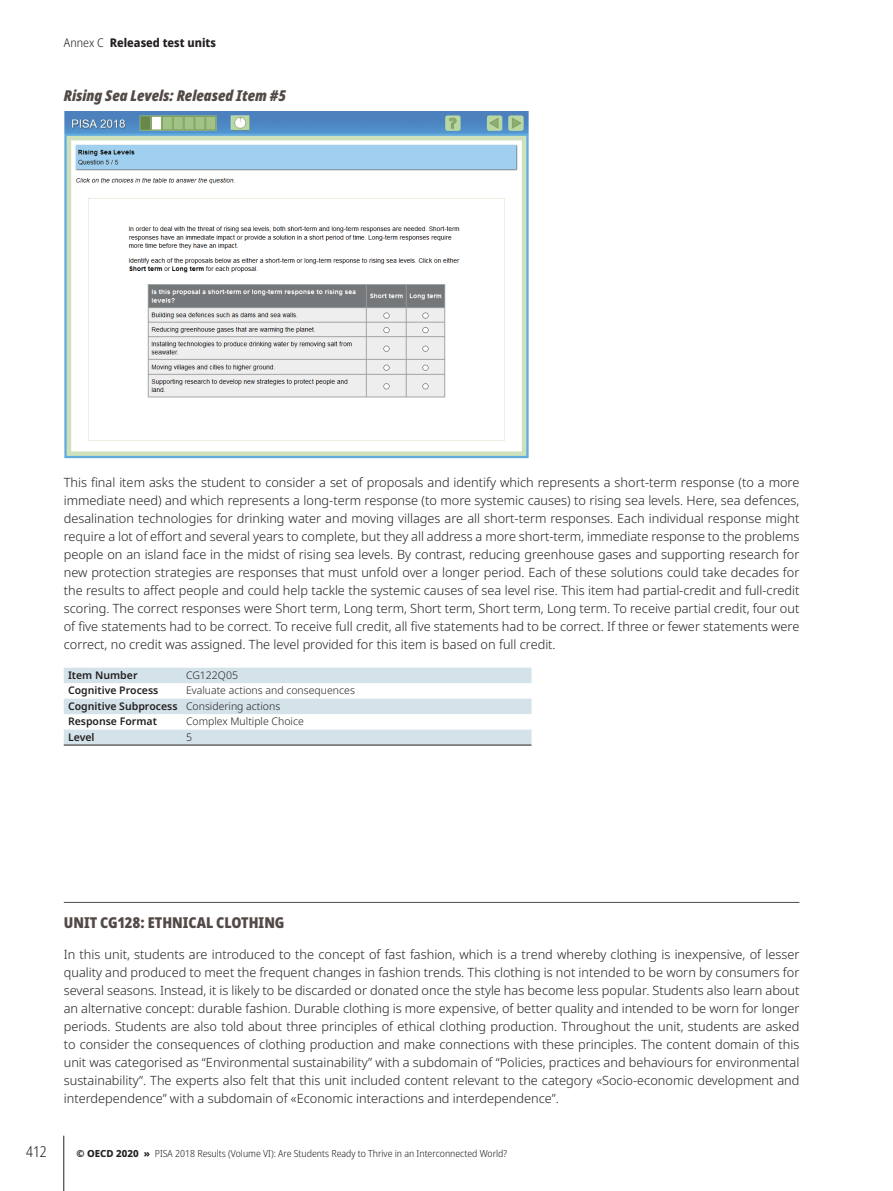
<style>
.page{position:relative;width:893px;height:1191px;background:#fff}
.page>*{position:absolute;margin:0;border:0;box-sizing:border-box;transform-origin:0 0}
.t1{font:italic 900 condensed 15px "Noto Sans";color:#524a47}
.t2{font:900 condensed 15px "Noto Sans";color:#524a47}
.t3{font:300 condensed 15px "Noto Sans";color:#231f20}
.t4{font:300 12.75px/18px "Noto Sans";color:#231f20;text-align:justify}
.t5{font:800 semi-condensed 12px "Noto Sans";color:#231f20}
.t6{font:300 10.5px/15.5px "Noto Sans";color:#231f20}
.t7{font:600 10.5px "Noto Sans";color:#231f20}
.t8{font:300 semi-condensed 9.75px "Noto Sans";color:#231f20}
.s1{font-weight:300}
.s2{font-weight:600}
.s3{font-weight:800;font-stretch:normal}
</style>
<div class="page">
<hr style="left:64px;top:1135px;width:1px;height:56px;background:#231f20">
<img style="left:64px;top:111px;width:465px;height:348px">
<hr style="left:64px;top:902px;width:735px;height:1px;background:#524a47">
<svg style="left:64px;top:667px;width:467px;height:77px"></svg>
<hr style="left:64px;top:744px;width:118px;height:1px;background:#231f20">
<hr style="left:182px;top:744px;width:349px;height:1px;background:#231f20">
<p class="t5" style="left:64px;top:34px;width:153px"><span class="s1">Annex C</span> Released test units</p>
<p class="t1" style="left:64px;top:84px;width:224px">Rising Sea Levels: Released Item #5</p>
<p class="t4" style="left:64px;top:473px;width:737px">This final item asks the student to consider a set of proposals and identify which represents a short-term response (to a more immediate need) and which represents a long-term response (to more systemic causes) to rising sea levels. Here, sea defences, desalination technologies for drinking water and moving villages are all short-term responses. Each individual response might require a lot of effort and several years to complete, but they all address a more short-term, immediate response to the problems people on an island face in the midst of rising sea levels. By contrast, reducing greenhouse gases and supporting research for new protection strategies are responses that must unfold over a longer period. Each of these solutions could take decades for the results to affect people and could help tackle the systemic causes of sea level rise. This item had partial-credit and full-credit scoring. The correct responses were Short term, Long term, Short term, Short term, Long term. To receive partial credit, four out of five statements had to be correct. To receive full credit, all five statements had to be correct. If three or fewer statements were correct, no credit was assigned. The level provided for this item is based on full credit.</p>
<p class="t7" style="left:68px;top:667px;width:71px">Item Number</p>
<p class="t6" style="left:186px;top:667px;width:53px">CG122Q05</p>
<p class="t7" style="left:68px;top:683px;width:92px">Cognitive Process</p>
<p class="t6" style="left:68px;top:683px;width:288px;text-indent:118px">Evaluate actions and consequences<br><span class="s2">Cognitive Subprocess</span> Considering actions<br><span class="s2">Response Format</span></p>
<p class="t6" style="left:186px;top:714px;width:119px">Complex Multiple Choice</p>
<p class="t7" style="left:68px;top:729px;width:28px">Level</p>
<p class="t6" style="left:186px;top:729px;width:7px">5</p>
<p class="t2" style="left:64px;top:911px;width:222px">UNIT CG128: ETHNICAL CLOTHING</p>
<p class="t4" style="left:64px;top:945px;width:737px">In this unit, students are introduced to the concept of fast fashion, which is a trend whereby clothing is inexpensive, of lesser quality and produced to meet the frequent changes in fashion trends. This clothing is not intended to be worn by consumers for several seasons. Instead, it is likely to be discarded or donated once the style has become less popular. Students also learn about an alternative concept: durable fashion. Durable clothing is more expensive, of better quality and intended to be worn for longer periods. Students are also told about three principles of ethical clothing production. Throughout the unit, students are asked to consider the consequences of clothing production and make connections with these principles. The content domain of this unit was categorised as “Environmental sustainability” with a subdomain of “Policies, practices and behaviours for environmental sustainability”. The experts also felt that this unit included content relevant to the category «Socio-economic development and interdependence” with a subdomain of «Economic interactions and interdependence”.</p>
<p class="t3" style="left:26px;top:1141px;width:22px">412</p>
<p class="t8" style="left:77px;top:1146px;width:432px"><span class="s3">© OECD 2020 »</span> PISA 2018 Results (Volume VI): Are Students Ready to Thrive in an Interconnected World?</p>
</div>
